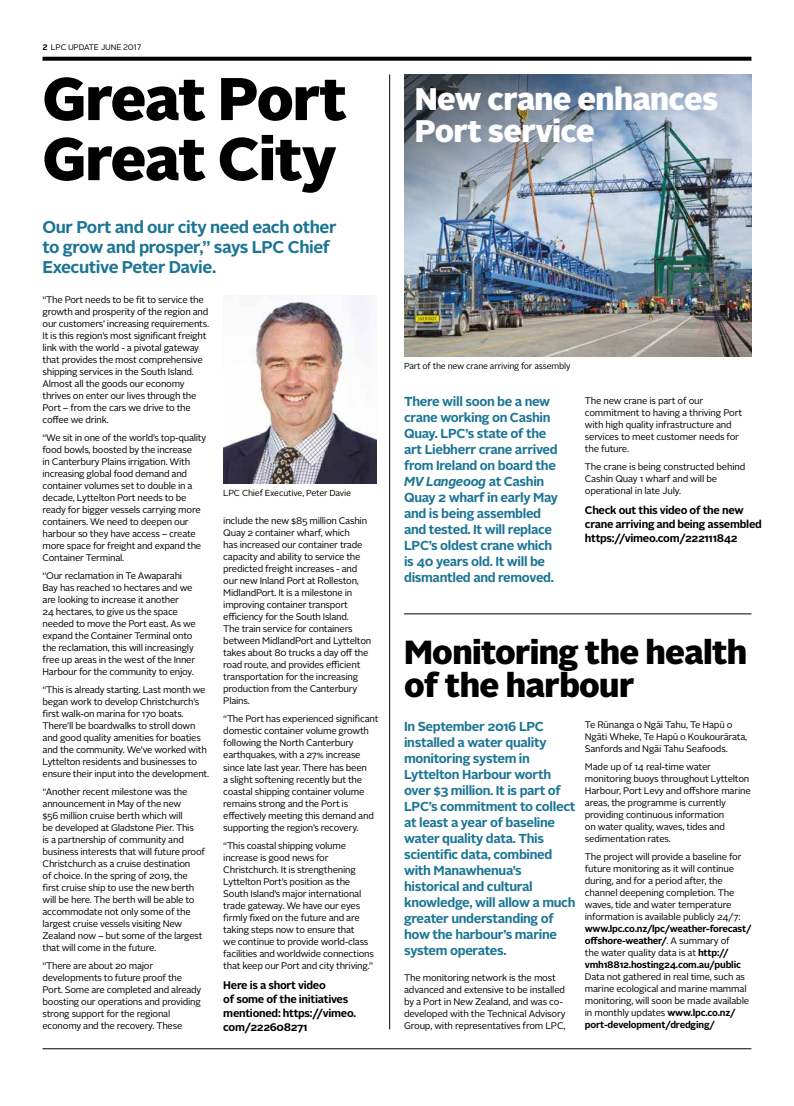
<style>
.page{position:relative;width:794px;height:1106px;background:#fff}
.page>*{position:absolute;margin:0;border:0;box-sizing:border-box;transform-origin:0 0}
.t1{font:900 60px/60px "Alright Sans";letter-spacing:-.025em;color:#000}
.t2{font:900 33.3px/33.3px "Alright Sans";letter-spacing:-.02em;color:#000}
.t3{font:900 31.2px/31.2px "Alright Sans";letter-spacing:-.02em;color:#fff}
.t4{font:700 17px/20px "Alright Sans";letter-spacing:-.025em;color:#1b7594}
.t5{font:700 13px/16px "Alright Sans";letter-spacing:-.025em;color:#1b7594}
.t6{font:700 11px/14px "Alright Sans";letter-spacing:-.025em;color:#000}
.t7{font:9.5px/12px "Alright Sans";letter-spacing:-.025em;color:#000}
.t8{font:700 9.5px/12px "Alright Sans";letter-spacing:-.025em;color:#000}
.t9{font:8.8px "Alright Sans";letter-spacing:-.02em;color:#000}
.t10{font:8px "Alright Sans";letter-spacing:-.02em;color:#000}
.s1{font-weight:700}
.s2{font-style:italic}
.s3{font-weight:400}
</style>
<div class="page">
<svg style="left:43px;top:57px;width:708px;height:4px;background:#121212"></svg>
<hr style="left:43px;top:1048px;width:708px;height:1px;background:#000">
<hr style="left:389px;top:74px;width:1px;height:955px;background:#000">
<img style="left:404px;top:242px;width:347px;height:115px">
<img style="left:404px;top:74px;width:347px;height:168px">
<img style="left:223px;top:296px;width:153px;height:187px">
<hr style="left:404px;top:613px;width:347px;height:1px;background:#000">
<p class="t10" style="left:43px;top:42px;width:100px"><span class="s1">2</span> LPC UPDATE JUNE 2017</p>
<h1 class="t1" style="left:43px;top:69px;width:306px">Great Port<br>Great City</h1>
<h3 class="t4" style="left:43px;top:217px;width:296px">Our Port and our city need each other to grow and prosper,” says LPC Chief<br>Executive Peter Davie.</h3>
<p class="t7" style="left:43px;top:294px;width:168px">“The Port needs to be fit to service the growth and prosperity of the region and our customers’ increasing requirements.<br>It is this region’s most significant freight link with the world - a pivotal gateway that provides the most comprehensive shipping services in the South Island.<br>Almost all the goods our economy thrives on enter our lives through the Port – from the cars we drive to the coffee we drink.</p>
<p class="t7" style="left:43px;top:432px;width:165px">“We sit in one of the world’s top-quality food bowls, boosted by the increase<br>in Canterbury Plains irrigation. With increasing global food demand and container volumes set to double in a decade, Lyttelton Port needs to be ready for bigger vessels carrying more containers. We need to deepen our harbour so they have access – create more space for freight and expand the Container Terminal.</p>
<p class="t7" style="left:43px;top:570px;width:155px">“Our reclamation in Te Awaparahi Bay has reached 10 hectares and we are looking to increase it another<br>24 hectares, to give us the space needed to move the Port east. As we expand the Container Terminal onto the reclamation, this will increasingly free up areas in the west of the Inner Harbour for the community to enjoy.</p>
<p class="t7" style="left:43px;top:684px;width:168px">“This is already starting. Last month we began work to develop Christchurch’s first walk-on marina for 170 boats.<br>There’ll be boardwalks to stroll down and good quality amenities for boaties and the community. We’ve worked with Lyttelton residents and businesses to ensure their input into the development.</p>
<p class="t7" style="left:43px;top:786px;width:164px">“Another recent milestone was the announcement in May of the new<br>$56 million cruise berth which will<br>be developed at Gladstone Pier. This<br>is a partnership of community and business interests that will future proof Christchurch as a cruise destination<br>of choice. In the spring of 2019, the first cruise ship to use the new berth will be here. The berth will be able to accommodate not only some of the largest cruise vessels visiting New Zealand now – but some of the largest that will come in the future.</p>
<p class="t7" style="left:43px;top:960px;width:160px">“There are about 20 major developments to future proof the<br>Port. Some are completed and already boosting our operations and providing strong support for the regional economy and the recovery. These</p>
<p class="t9" style="left:223px;top:487px;width:129px">LPC Chief Executive, Peter Davie</p>
<p class="t7" style="left:223px;top:515px;width:149px">include the new $85 million Cashin<br>Quay 2 container wharf, which<br>has increased our container trade capacity and ability to service the predicted freight increases - and our new Inland Port at Rolleston,<br>MidlandPort. It is a milestone in improving container transport efficiency for the South Island.<br>The train service for containers between MidlandPort and Lyttelton takes about 80 trucks a day off the road route, and provides efficient transportation for the increasing production from the Canterbury<br>Plains.</p>
<p class="t7" style="left:223px;top:713px;width:157px">“The Port has experienced significant domestic container volume growth following the North Canterbury earthquakes, with a 27% increase since late last year. There has been<br>a slight softening recently but the coastal shipping container volume remains strong and the Port is effectively meeting this demand and supporting the region’s recovery.</p>
<p class="t7" style="left:223px;top:839px;width:152px">“This coastal shipping volume increase is good news for Christchurch. It is strengthening Lyttelton Port’s position as the South Island’s major international trade gateway. We have our eyes firmly fixed on the future and are taking steps now to ensure that<br>we continue to provide world-class facilities and worldwide connections that keep our Port and city thriving.”</p>
<p class="t6" style="left:223px;top:977px;width:134px">Here is a short video<br>of some of the initiatives mentioned: https://vimeo. com/222608271</p>
<h3 class="t3" style="left:415px;top:84px;width:305px">New crane enhances<br>Port service</h3>
<p class="t9" style="left:404px;top:359px;width:168px">Part of the new crane arriving for assembly</p>
<p class="t5" style="left:404px;top:393px;width:155px">There will soon be a new crane working on Cashin<br>Quay. LPC’s state of the art Liebherr crane arrived from Ireland on board the<br><span class="s2">MV Langeoog</span> at Cashin<br>Quay 2 wharf in early May and is being assembled and tested. It will replace<br>LPC’s oldest crane which is 40 years old. It will be dismantled and removed.</p>
<p class="t7" style="left:585px;top:394px;width:159px">The new crane is part of our commitment to having a thriving Port with high quality infrastructure and services to meet customer needs for the future.</p>
<p class="t7" style="left:585px;top:460px;width:162px">The crane is being constructed behind<br>Cashin Quay 1 wharf and will be operational in late July.</p>
<p class="t6" style="left:585px;top:503px;width:178px">Check out this video of the new crane arriving and being assembled https://vimeo.com/222111842</p>
<h2 class="t2" style="left:404px;top:635px;width:345px">Monitoring the health of the harbour</h2>
<p class="t5" style="left:404px;top:718px;width:173px">In September 2016 LPC installed a water quality monitoring system in<br>Lyttelton Harbour worth over $3 million. It is part of<br>LPC’s commitment to collect at least a year of baseline water quality data. This scientific data, combined with Manawhenua’s historical and cultural knowledge, will allow a much greater understanding of how the harbour’s marine system operates.</p>
<p class="t7" style="left:404px;top:971px;width:163px">The monitoring network is the most advanced and extensive to be installed by a Port in New Zealand, and was co&shy;developed with the Technical Advisory Group, with representatives from LPC,</p>
<p class="t7" style="left:585px;top:719px;width:164px">Te Rūnanga o Ngāi Tahu, Te Hapū o<br>Ngāti Wheke, Te Hapū o Koukourārata,<br>Sanfords and Ngāi Tahu Seafoods.</p>
<p class="t7" style="left:585px;top:761px;width:167px">Made up of 14 real-time water monitoring buoys throughout Lyttelton Harbour, Port Levy and offshore marine areas, the programme is currently providing continuous information<br>on water quality, waves, tides and sedimentation rates.</p>
<p class="t7" style="left:585px;top:851px;width:158px">The project will provide a baseline for future monitoring as it will continue during, and for a period after, the channel deepening completion. The waves, tide and water temperature information is available publicly 24/7:</p>
<p class="t8" style="left:585px;top:923px;width:168px">www.lpc.co.nz/lpc/weather-forecast/ offshore-weather/<span class="s3">. A summary of<br>the water quality data is at</span> http:// vmh18812.hosting24.com.au/public</p>
<p class="t7" style="left:585px;top:971px;width:166px">Data not gathered in real time, such as marine ecological and marine mammal monitoring, will soon be made available in monthly updates <span class="s1">www.lpc.co.nz/ port-development/dredging/</span></p>
</div>
